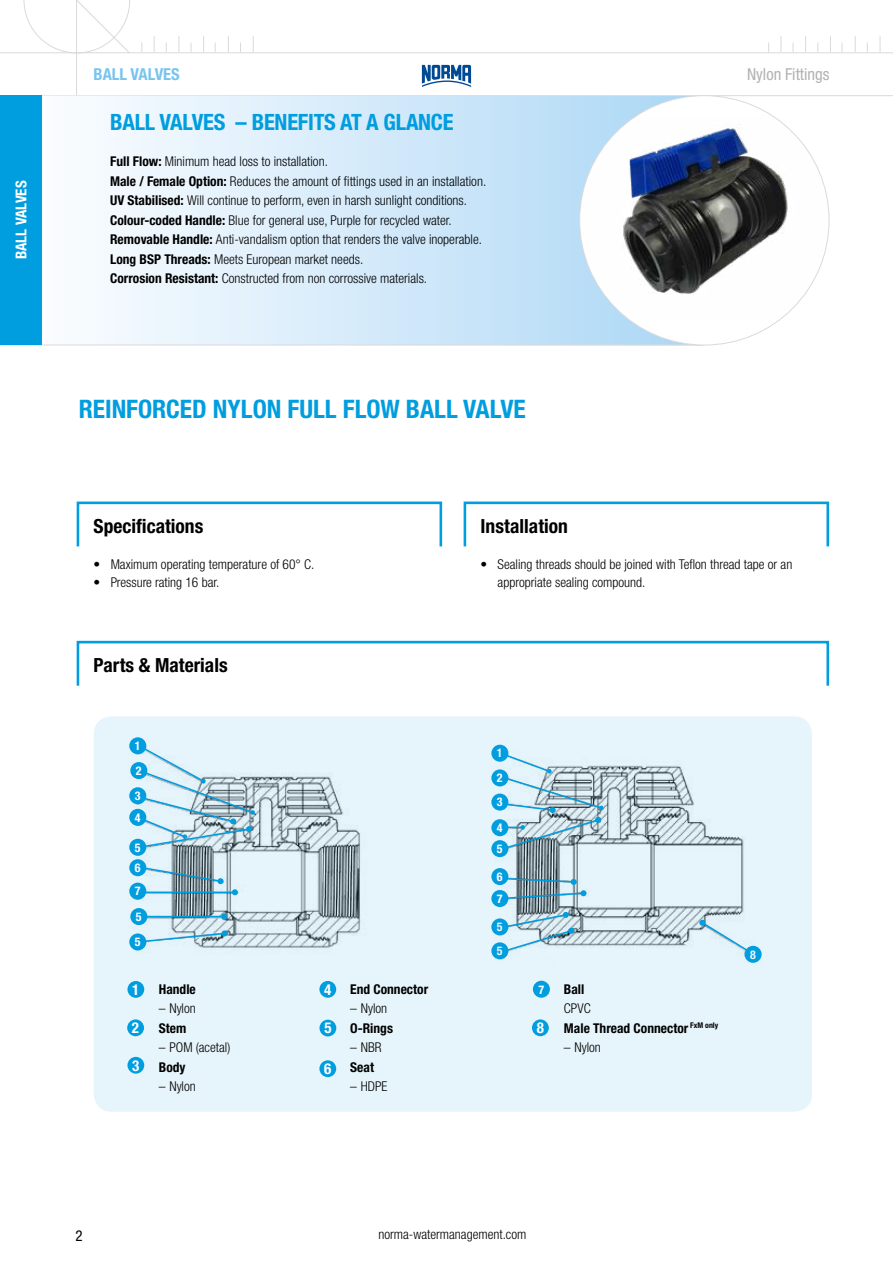
<style>
.page{position:relative;width:893px;height:1263px;background:#fff}
.page>*{position:absolute;margin:0;border:0;box-sizing:border-box;transform-origin:0 0}
.t1{font:700 condensed 25.5px "Helvetica Neue LTW1 G";color:#009ddf}
.t2{font:700 condensed 22.5px "Helvetica Neue LTW1 G";letter-spacing:-.01em;color:#009ddf}
.t3{font:700 condensed 19.5px "Helvetica Neue LTW1 G";color:#000}
.t4{font:condensed 16.5px "Helvetica Neue LTW1 G";color:#b3b2b2}
.t5{font:700 condensed 16.5px "Helvetica Neue LTW1 G";color:#78c4ee}
.t6{font:700 condensed 15px "Helvetica Neue LTW1 G";color:#fff}
.t7{font:700 condensed 15px "Helvetica Neue LT Std";color:#fff}
.t8{font:condensed 15px "Helvetica Neue LTW1 G";color:#000}
.t9{font:300 condensed 13.5px/19.5px "Helvetica Neue LT Std";color:#000}
.t10{font:700 condensed 13.5px "Helvetica Neue LT Pro";color:#000}
.t11{font:300 condensed 13.5px "Helvetica Neue LTW1 G";color:#000}
.t12{font:700 condensed 12px/23.9px "Helvetica Neue LT Std";color:#fff}
.s1{font-family:"Helvetica Neue LT Pro";font-weight:700}
</style>
<div class="page">
<svg style="left:780px;top:36px;width:1px;height:16px"></svg>
<svg style="left:805px;top:36px;width:1px;height:16px"></svg>
<svg style="left:830px;top:36px;width:1px;height:16px"></svg>
<svg style="left:855px;top:36px;width:1px;height:16px"></svg>
<svg style="left:880px;top:36px;width:1px;height:16px"></svg>
<hr style="left:0;top:52px;width:893px;height:1px;background:#dadada">
<hr style="left:76px;top:0;width:1px;height:95px;background:#dadada">
<svg style="left:24px;top:0;width:106px;height:54px"></svg>
<svg style="left:154px;top:36px;width:1px;height:16px"></svg>
<svg style="left:179px;top:36px;width:1px;height:16px"></svg>
<svg style="left:203px;top:36px;width:1px;height:16px"></svg>
<svg style="left:228px;top:36px;width:1px;height:16px"></svg>
<svg style="left:253px;top:36px;width:1px;height:16px"></svg>
<hr style="left:0;top:95px;width:893px;height:1px;background:#dadada">
<svg style="left:42px;top:96px;width:651px;height:249px"></svg>
<hr style="left:0;top:345px;width:704px;height:1px;background:#dadada">
<div style="left:0;top:95px;width:42px;height:250px;background:#009ddf"></div>
<div style="left:77px;top:501px;width:365px;height:47px;border:3px solid #009ddf"></div>
<div style="left:464px;top:501px;width:365px;height:47px;border:3px solid #009ddf"></div>
<div style="left:77px;top:641px;width:752px;height:46px;border:3px solid #009ddf"></div>
<svg style="left:94px;top:716px;width:718px;height:396px;background:#d9e9f0"></svg>
<div style="left:130px;top:762px;width:17px;height:17px;background:#009ddf;border-radius:50%"></div>
<div style="left:129px;top:787px;width:17px;height:17px;background:#009ddf;border-radius:50%"></div>
<div style="left:129px;top:809px;width:17px;height:17px;background:#009ddf;border-radius:50%"></div>
<div style="left:129px;top:737px;width:17px;height:17px;background:#009ddf;border-radius:50%"></div>
<div style="left:130px;top:908px;width:17px;height:17px;background:#009ddf;border-radius:50%"></div>
<div style="left:129px;top:883px;width:17px;height:17px;background:#009ddf;border-radius:50%"></div>
<div style="left:129px;top:839px;width:17px;height:17px;background:#009ddf;border-radius:50%"></div>
<div style="left:129px;top:859px;width:17px;height:17px;background:#009ddf;border-radius:50%"></div>
<div style="left:129px;top:933px;width:17px;height:17px;background:#009ddf;border-radius:50%"></div>
<div style="left:491px;top:890px;width:17px;height:17px;background:#009ddf;border-radius:50%"></div>
<svg style="left:127px;top:981px;width:17px;height:17px"></svg>
<svg style="left:127px;top:1057px;width:17px;height:17px"></svg>
<svg style="left:127px;top:1019px;width:17px;height:17px"></svg>
<svg style="left:319px;top:981px;width:17px;height:17px"></svg>
<div style="left:319px;top:1020px;width:17px;height:16px;background:#009ddf;border-radius:50%"></div>
<svg style="left:319px;top:1060px;width:17px;height:17px"></svg>
<div style="left:533px;top:981px;width:17px;height:17px;background:#009ddf;border-radius:50%"></div>
<svg style="left:532px;top:1019px;width:17px;height:17px"></svg>
<div style="left:491px;top:868px;width:17px;height:17px;background:#009ddf;border-radius:50%"></div>
<div style="left:491px;top:840px;width:17px;height:17px;background:#009ddf;border-radius:50%"></div>
<div style="left:491px;top:819px;width:17px;height:17px;background:#009ddf;border-radius:50%"></div>
<div style="left:491px;top:793px;width:17px;height:17px;background:#009ddf;border-radius:50%"></div>
<div style="left:491px;top:769px;width:17px;height:17px;background:#009ddf;border-radius:50%"></div>
<div style="left:580px;top:96px;width:249px;height:249px;background:#fff;border-radius:50%"></div>
<img style="left:580px;top:114px;width:249px;height:208px">
<svg style="left:422px;top:65px;width:49px;height:22px"></svg>
<p class="t6" style="left:12px;top:259px;width:80px;rotate:-90deg">BALL VALVES</p>
<p class="t5" style="left:94px;top:64px;width:88px">BALL VALVES</p>
<p class="t4" style="left:747px;top:64px;width:84px">Nylon Fittings</p>
<h2 class="t2" style="left:110px;top:109px;width:345px">BALL VALVES – BENEFITS AT A GLANCE</h2>
<p class="t9" style="left:110px;top:152px;width:378px"><span class="s1">Full Flow:</span> Minimum head loss to installation.<br><span class="s1">Male / Female Option:</span> Reduces the amount of fittings used in an installation.<br><span class="s1">UV Stabilised:</span> Will continue to perform, even in harsh sunlight conditions.<br><span class="s1">Colour-coded Handle:</span> Blue for general use, Purple for recycled water.<br><span class="s1">Removable Handle:</span> Anti-vandalism option that renders the valve inoperable.<br><span class="s1">Long BSP Threads:</span> Meets European market needs.<br><span class="s1">Corrosion Resistant:</span> Constructed from non corrossive materials.</p>
<h1 class="t1" style="left:79px;top:394px;width:449px">REINFORCED NYLON FULL FLOW BALL VALVE</h1>
<h3 class="t3" style="left:94px;top:514px;width:111px">Specifications</h3>
<p class="t9" style="left:94px;top:554px;width:222px">• Maximum operating temperature of 60° C.</p>
<p class="t11" style="left:94px;top:574px;width:127px">• Pressure rating 16 bar.</p>
<h3 class="t3" style="left:94px;top:653px;width:136px">Parts &amp; Materials</h3>
<p class="t12" style="left:135px;top:734px;width:7px">1</p>
<p class="t12" style="left:135px;top:758px;width:8px;line-height:25.2px">2<br>3</p>
<p class="t12" style="left:135px;top:805px;width:7px">4</p>
<p class="t12" style="left:135px;top:837px;width:7px;line-height:20.4px">5<br>6</p>
<p class="t12" style="left:135px;top:879px;width:7px">7</p>
<p class="t12" style="left:136px;top:904px;width:7px">5</p>
<p class="t12" style="left:135px;top:930px;width:7px">5</p>
<p class="t7" style="left:132px;top:980px;width:9px">1</p>
<p class="t10" style="left:159px;top:981px;width:38px">Handle</p>
<p class="t9" style="left:159px;top:999px;width:38px">– Nylon</p>
<p class="t10" style="left:159px;top:1020px;width:29px">Stem</p>
<p class="t9" style="left:159px;top:1038px;width:73px">– POM (acetal)</p>
<p class="t10" style="left:159px;top:1059px;width:28px">Body</p>
<p class="t9" style="left:159px;top:1077px;width:38px">– Nylon</p>
<p class="t7" style="left:132px;top:1018px;width:9px">2</p>
<p class="t7" style="left:132px;top:1056px;width:9px">3</p>
<p class="t7" style="left:324px;top:980px;width:9px">4</p>
<p class="t10" style="left:350px;top:981px;width:79px">End Connector</p>
<p class="t9" style="left:350px;top:999px;width:38px">– Nylon</p>
<p class="t10" style="left:350px;top:1020px;width:44px">O-Rings</p>
<p class="t9" style="left:350px;top:1038px;width:33px">– NBR</p>
<p class="t10" style="left:350px;top:1059px;width:25px">Seat</p>
<p class="t9" style="left:350px;top:1077px;width:39px">– HDPE</p>
<p class="t7" style="left:324px;top:1019px;width:9px">5</p>
<p class="t7" style="left:324px;top:1060px;width:9px">6</p>
<h3 class="t3" style="left:481px;top:514px;width:89px">Installation</h3>
<p class="t9" style="left:498px;top:555px;width:296px;line-height:18px;text-indent:-17px">• Sealing threads should be joined with Teflon thread tape or an appropriate sealing compound.</p>
<p class="t12" style="left:497px;top:741px;width:7px">1</p>
<p class="t12" style="left:497px;top:766px;width:7px">2</p>
<p class="t12" style="left:497px;top:790px;width:7px">3</p>
<p class="t12" style="left:497px;top:816px;width:7px">4</p>
<p class="t12" style="left:497px;top:836px;width:7px">5</p>
<p class="t12" style="left:497px;top:864px;width:7px">6</p>
<p class="t12" style="left:497px;top:886px;width:7px">7</p>
<p class="t12" style="left:497px;top:915px;width:7px">5<br>5</p>
<p class="t12" style="left:538px;top:977px;width:7px">7</p>
<p class="t7" style="left:537px;top:1019px;width:9px">8</p>
<p class="t10" style="left:564px;top:981px;width:22px">Ball</p>
<p class="t9" style="left:564px;top:999px;width:28px">CPVC</p>
<p class="t10" style="left:564px;top:1020px;width:156px">Male Thread Connector <sup>FxM</sup> <sup>only</sup></p>
<p class="t9" style="left:564px;top:1038px;width:38px">– Nylon</p>
<p class="t12" style="left:750px;top:942px;width:7px">8</p>
<p class="t8" style="left:75px;top:1226px;width:9px">2</p>
<p class="t11" style="left:378px;top:1227px;width:150px">norma-watermanagement.com</p>
</div>
